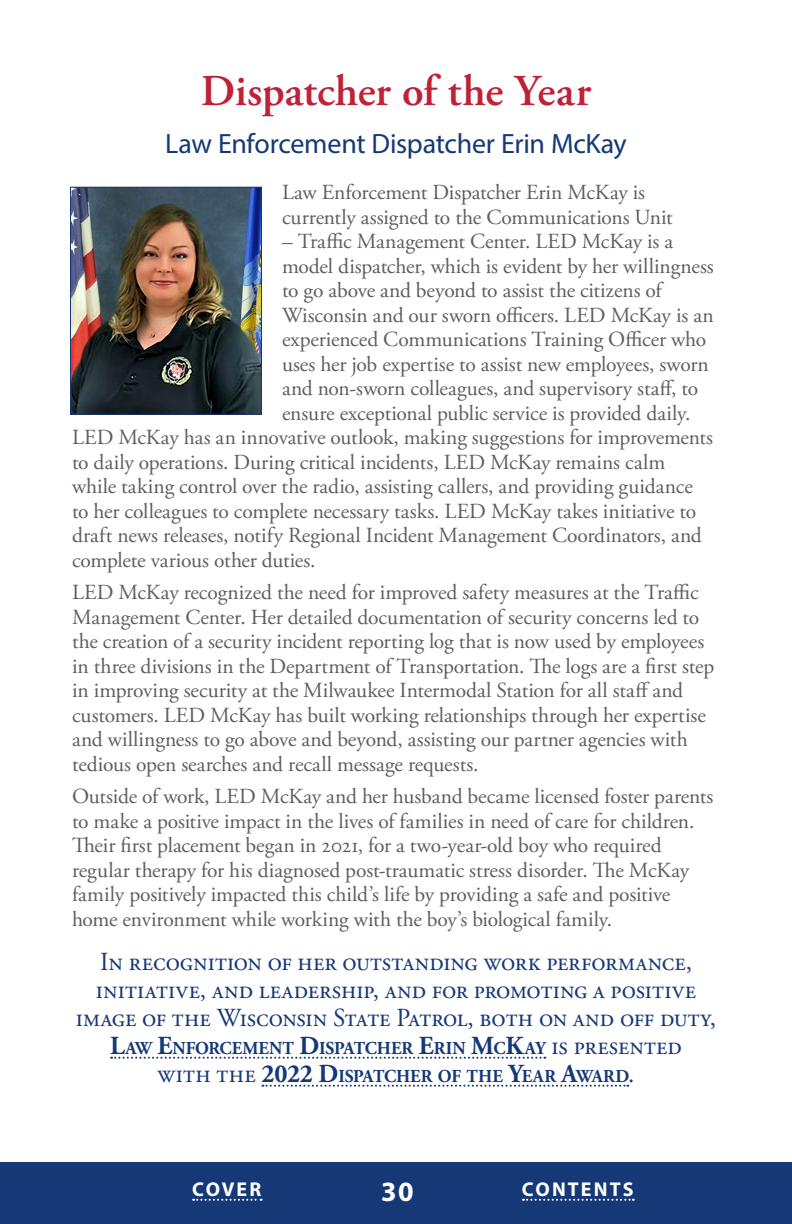
<style>
.page{position:relative;width:792px;height:1224px;background:#fff}
.page>*{position:absolute;margin:0;border:0;box-sizing:border-box;transform-origin:0 0}
.text-award2{font:600 44px "Adobe Garamond Pro";color:#c12137}
.text-name-commendabl{font:28px "Myriad Pro";letter-spacing:-.01em;color:#153977}
.t1{font:700 28px "Myriad Pro";color:#fff}
.congrats-end-page{font:26px/28px "Adobe Garamond Pro";color:#153977;text-align:center}
.text-bio-2-following{font:21.6px/24.4px "Adobe Garamond Pro";letter-spacing:-.005em;color:#5e5e5f}
.t2{font:700 20px "Myriad Pro";letter-spacing:.1em;color:#fff}
.congrats-end-page-2{font:700 18.2px/28px "Adobe Garamond Pro";letter-spacing:-.005em;color:#153977;text-align:center}
.s1{font-size:26px}
.s2{font-weight:400;font-size:26px}
</style>
<div class="page">
<svg style="left:111px;top:1057px;width:434px;height:2px"></svg>
<svg style="left:262px;top:1085px;width:366px;height:2px"></svg>
<img style="left:72px;top:189px;width:188px;height:224px">
<div style="left:70px;top:187px;width:192px;height:228px;border:1px solid #153977"></div>
<div style="left:0;top:1162px;width:792px;height:62px;background:#153977"></div>
<svg style="left:523px;top:1199px;width:111px;height:2px"></svg>
<svg style="left:193px;top:1199px;width:69px;height:2px"></svg>
<p class="text-award2" style="left:201px;top:65px;width:392px">Dispatcher of the Year</p>
<p class="text-name-commendabl" style="left:165px;top:126px;width:463px">Law Enforcement Dispatcher Erin McKay</p>
<p class="text-bio-2-following" style="left:282px;top:181px;width:392px">Law Enforcement Dispatcher Erin McKay is currently assigned to the Communications Unit</p>
<p class="text-bio-2-following" style="left:282px;top:230px;width:393px">– Traffic Management Center. LED McKay is a</p>
<p class="text-bio-2-following" style="left:282px;top:254px;width:433px">model dispatcher, which is evident by her willingness</p>
<p class="text-bio-2-following" style="left:282px;top:279px;width:384px">to go above and beyond to assist the citizens of</p>
<p class="text-bio-2-following" style="left:282px;top:303px;width:433px">Wisconsin and our sworn officers. LED McKay is an</p>
<p class="text-bio-2-following" style="left:282px;top:328px;width:426px">experienced Communications Training Officer who</p>
<p class="text-bio-2-following" style="left:282px;top:352px;width:428px">uses her job expertise to assist new employees, sworn</p>
<p class="text-bio-2-following" style="left:282px;top:377px;width:418px">and non-sworn colleagues, and supervisory staff, to</p>
<p class="text-bio-2-following" style="left:282px;top:401px;width:410px">ensure exceptional public service is provided daily.</p>
<p class="text-bio-2-following" style="left:72px;top:426px;width:643px">LED McKay has an innovative outlook, making suggestions for improvements</p>
<p class="text-bio-2-following" style="left:72px;top:450px;width:595px">to daily operations. During critical incidents, LED McKay remains calm</p>
<p class="text-bio-2-following" style="left:72px;top:475px;width:622px">while taking control over the radio, assisting callers, and providing guidance</p>
<p class="text-bio-2-following" style="left:72px;top:499px;width:626px">to her colleagues to complete necessary tasks. LED McKay takes initiative to</p>
<p class="text-bio-2-following" style="left:72px;top:524px;width:631px">draft news releases, notify Regional Incident Management Coordinators, and</p>
<p class="text-bio-2-following" style="left:72px;top:548px;width:245px">complete various other duties.</p>
<p class="text-bio-2-following" style="left:72px;top:581px;width:644px">LED McKay recognized the need for improved safety measures at the Traffic Management Center. Her detailed documentation of security concerns led to the creation of a security incident reporting log that is now used by employees in three divisions in the Department of Transportation. The logs are a first step in improving security at the Milwaukee Intermodal Station for all staff and customers. LED McKay has built working relationships through her expertise and willingness to go above and beyond, assisting our partner agencies with tedious open searches and recall message requests.</p>
<p class="text-bio-2-following" style="left:72px;top:785px;width:643px">Outside of work, LED McKay and her husband became licensed foster parents to make a positive impact in the lives of families in need of care for children.<br>Their first placement began in 2021, for a two-year-old boy who required regular therapy for his diagnosed post-traumatic stress disorder. The McKay family positively impacted this child’s life by providing a safe and positive home environment while working with the boy’s biological family.</p>
<p class="congrats-end-page" style="left:76px;top:948px;width:642px">In recognition of her outstanding work performance, initiative, and leadership, and for promoting a positive image of the Wisconsin State Patrol, both on and off duty,</p>
<p class="congrats-end-page-2" style="left:110px;top:1034px;width:573px"><span class="s1">L</span>AW <span class="s1">E</span>NFORCEMENT <span class="s1">D</span>ISPATCHER <span class="s1">E</span>RIN <span class="s1">M</span>C<span class="s1">K</span>AY <span class="s2">is presented with the</span> <span class="s1">2022 D</span>ISPATCHER OF THE <span class="s1">Y</span>EAR <span class="s1">A</span>WARD<span class="s2">.</span></p>
<p class="t2" style="left:192px;top:1176px;width:71px">COVER</p>
<p class="t1" style="left:381px;top:1173px;width:34px">30</p>
<p class="t2" style="left:522px;top:1176px;width:113px">CONTENTS</p>
</div>
